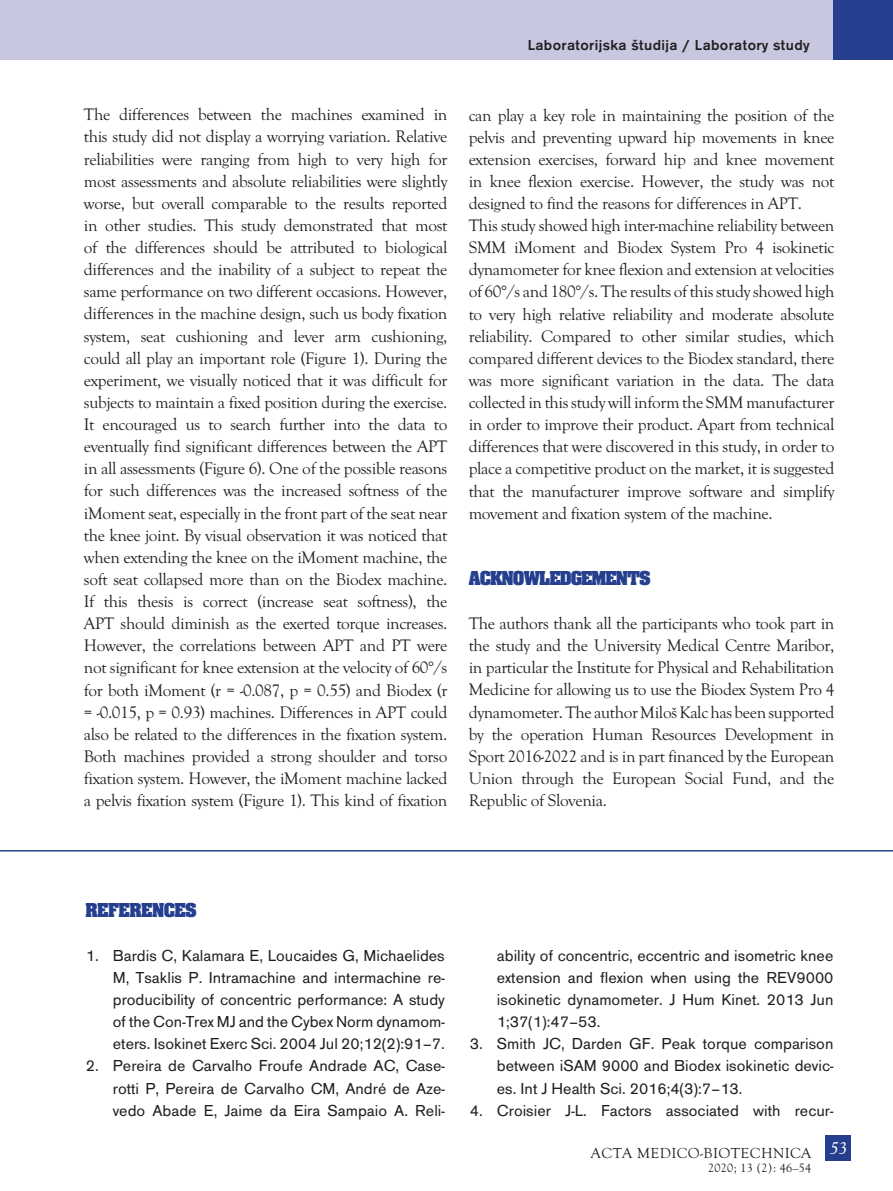
<style>
.page{position:relative;width:893px;height:1191px;background:#fff}
.page>*{position:absolute;margin:0;border:0;box-sizing:border-box;transform-origin:0 0}
.t1{font:700 21px "Aachen PCE";letter-spacing:-.02em;color:#253f8e}
.t2{font:700 21px "Aachen PCE";color:#253f8e}
.t3{font:italic 18px "Goudy Old Sty TCE";color:#fff}
.t4{font:17.25px/22px "Goudy Old Sty TCE";letter-spacing:-.02em;color:#231f20;text-align:justify}
.t5{font:16.5px/22px "Accius TCE";color:#231f20;text-align:justify}
.t6{font:500 15px "Accius TCE";letter-spacing:.025em;color:#231f20}
.t7{font:15px "Goudy Old Sty TCE";letter-spacing:.025em;color:#231f20}
.t8{font:12px "MM Goudy";letter-spacing:.025em;color:#231f20}
</style>
<div class="page">
<div style="left:825px;top:1135px;width:26px;height:26px;background:#253f8e"></div>
<div style="left:0;top:0;width:833px;height:60px;background:#c7c7e0"></div>
<div style="left:833px;top:0;width:60px;height:60px;background:#253f8e"></div>
<hr style="left:0;top:850px;width:893px;height:1px;background:#253f8e">
<p class="t6" style="left:528px;top:36px;width:283px">Laboratorijska študija / Laboratory study</p>
<p class="t4" style="left:84px;top:104px;width:365px">The differences between the machines examined in this study did not display a worrying variation. Relative reliabilities were ranging from high to very high for most assessments and absolute reliabilities were slightly worse, but overall comparable to the results reported in other studies. This study demonstrated that most of the differences should be attributed to biological differences and the inability of a subject to repeat the same performance on two different occasions. However, differences in the machine design, such us body fixation system, seat cushioning and lever arm cushioning, could all play an important role (Figure 1). During the experiment, we visually noticed that it was difficult for subjects to maintain a fixed position during the exercise.<br>It encouraged us to search further into the data to eventually find significant differences between the APT in all assessments (Figure 6). One of the possible reasons for such differences was the increased softness of the iMoment seat, especially in the front part of the seat near the knee joint. By visual observation it was noticed that when extending the knee on the iMoment machine, the soft seat collapsed more than on the Biodex machine.<br>If this thesis is correct (increase seat softness), the APT should diminish as the exerted torque increases.<br>However, the correlations between APT and PT were not significant for knee extension at the velocity of 60°/s for both iMoment (r = -0.087, p = 0.55) and Biodex (r = -0.015, p = 0.93) machines. Differences in APT could also be related to the differences in the fixation system.<br>Both machines provided a strong shoulder and torso fixation system. However, the iMoment machine lacked a pelvis fixation system (Figure 1). This kind of fixation</p>
<p class="t4" style="left:469px;top:104px;width:367px;text-align:left">can play a key role in maintaining the position of the pelvis and preventing upward hip movements in knee extension exercises, forward hip and knee movement in knee flexion exercise. However, the study was not designed to find the reasons for differences in APT.<br>This study showed high inter-machine reliability between SMM iMoment and Biodex System Pro 4 isokinetic dynamometer for knee flexion and extension at velocities of 60°/s and 180°/s. The results of this study showed high to very high relative reliability and moderate absolute reliability. Compared to other similar studies, which compared different devices to the Biodex standard, there was more significant variation in the data. The data collected in this study will inform the SMM manufacturer in order to improve their product. Apart from technical differences that were discovered in this study, in order to place a competitive product on the market, it is suggested that the manufacturer improve software and simplify movement and fixation system of the machine.</p>
<p class="t1" style="left:469px;top:567px;width:183px">ACKNOWLEDGEMENTS</p>
<p class="t4" style="left:469px;top:612px;width:367px">The authors thank all the participants who took part in the study and the University Medical Centre Maribor, in particular the Institute for Physical and Rehabilitation Medicine for allowing us to use the Biodex System Pro 4 dynamometer. The author Miloš Kalc has been supported by the operation Human Resources Development in Sport 2016-2022 and is in part financed by the European Union through the European Social Fund, and the Republic of Slovenia.</p>
<p class="t2" style="left:86px;top:899px;width:112px">REFERENCES</p>
<p class="t5" style="left:113px;top:944px;width:333px;text-indent:-27px">1. Bardis C, Kalamara E, Loucaides G, Michaelides M, Tsaklis P. Intramachine and intermachine re&shy;producibility of concentric performance: A study of the Con-Trex MJ and the Cybex Norm dynamom&shy;eters. Isokinet Exerc Sci. 2004 Jul 20;12(2):91–7.</p>
<p class="t5" style="left:113px;top:1055px;width:333px;text-indent:-27px">2. Pereira de Carvalho Froufe Andrade AC, Case&shy;rotti P, Pereira de Carvalho CM, André de Aze&shy;vedo Abade E, Jaime da Eira Sampaio A. Reli-</p>
<p class="t5" style="left:497px;top:944px;width:338px">ability of concentric, eccentric and isometric knee extension and flexion when using the REV9000 isokinetic dynamometer. J Hum Kinet. 2013 Jun 1;37(1):47–53.</p>
<p class="t5" style="left:497px;top:1033px;width:338px;text-indent:-27px">3. Smith JC, Darden GF. Peak torque comparison between iSAM 9000 and Biodex isokinetic devic&shy;es. Int J Health Sci. 2016;4(3):7–13.</p>
<p class="t5" style="left:470px;top:1099px;width:365px">4. Croisier J-L. Factors associated with recur-</p>
<p class="t7" style="left:591px;top:1144px;width:222px">ACTA MEDICO-BIOTECHNICA</p>
<p class="t8" style="left:708px;top:1160px;width:105px">2020; 13 (2): 46–54</p>
<p class="t3" style="left:829px;top:1138px;width:19px">53</p>
</div>
